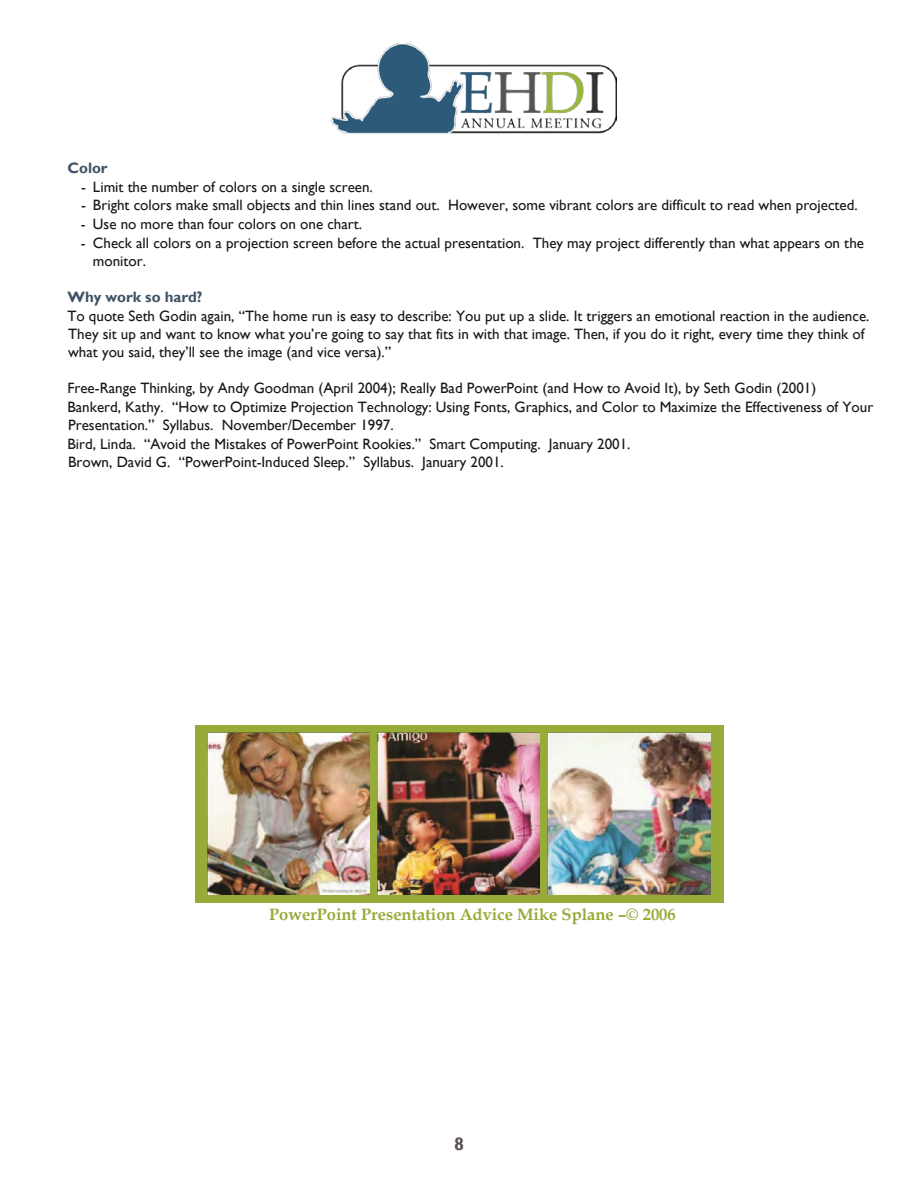
<style>
.page{position:relative;width:918px;height:1188px;background:#fff}
.page>*{position:absolute;margin:0;border:0;box-sizing:border-box;transform-origin:0 0}
.t1{font:700 18px "Gill Sans";color:#5a524d}
.t2{font:700 16.5px "Book Antiqua";color:#97ab38}
.t3{font:15px/18.5px "Gill Sans";color:#181717}
.t4{font:700 15px "Gill Sans";color:#405366}
</style>
<div class="page">
<img style="left:332px;top:44px;width:284px;height:89px">
<div style="left:195px;top:725px;width:528px;height:178px;background:#97ab38"></div>
<img style="left:548px;top:732px;width:162px;height:163px">
<img style="left:378px;top:732px;width:162px;height:163px">
<img style="left:208px;top:732px;width:162px;height:163px">
<p class="t4" style="left:68px;top:159px;width:42px">Color</p>
<p class="t3" style="left:81px;top:178px;width:293px">- Limit the number of colors on a single screen.</p>
<p class="t3" style="left:81px;top:196px;width:778px">- Bright colors make small objects and thin lines stand out. However, some vibrant colors are difficult to read when projected.</p>
<p class="t3" style="left:81px;top:215px;width:283px">- Use no more than four colors on one chart.</p>
<p class="t3" style="left:93px;top:234px;width:773px;text-indent:-12px">- Check all colors on a projection screen before the actual presentation. They may project differently than what appears on the monitor.</p>
<p class="t4" style="left:67px;top:288px;width:137px">Why work so hard?</p>
<p class="t3" style="left:67px;top:307px;width:803px">To quote Seth Godin again, “The home run is easy to describe: You put up a slide. It triggers an emotional reaction in the audience.<br>They sit up and want to know what you’re going to say that fits in with that image. Then, if you do it right, every time they think of what you said, they’ll see the image (and vice versa).”</p>
<p class="t3" style="left:67px;top:379px;width:807px">Free-Range Thinking, by Andy Goodman (April 2004); Really Bad PowerPoint (and How to Avoid It), by Seth Godin (2001)<br>Bankerd, Kathy. “How to Optimize Projection Technology: Using Fonts, Graphics, and Color to Maximize the Effectiveness of Your Presentation.” Syllabus. November/December 1997.<br>Bird, Linda. “Avoid the Mistakes of PowerPoint Rookies.” Smart Computing. January 2001.<br>Brown, David G. “PowerPoint-Induced Sleep.” Syllabus. January 2001.</p>
<p class="t2" style="left:269px;top:903px;width:408px">PowerPoint Presentation Advice Mike Splane –© 2006</p>
<p class="t1" style="left:454px;top:1133px;width:11px">8</p>
</div>
